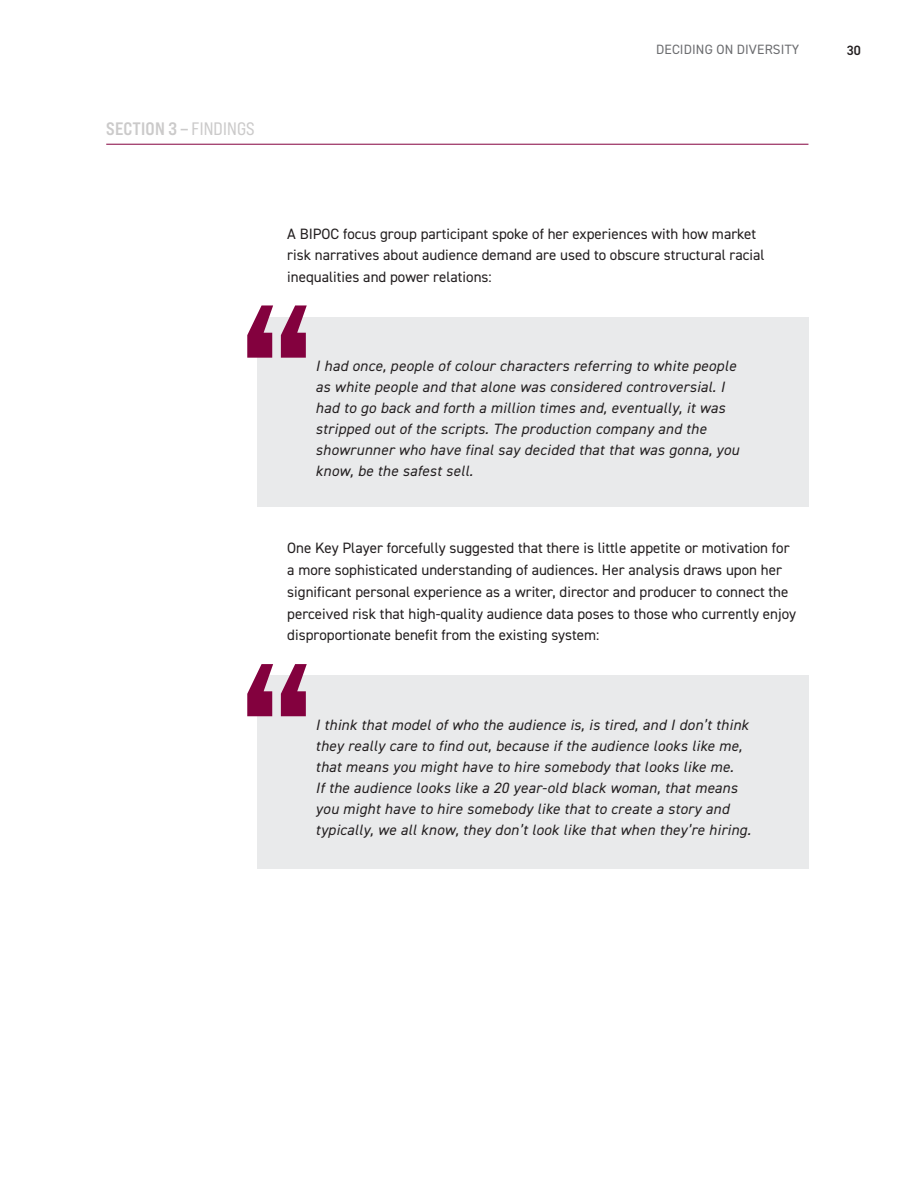
<style>
.page{position:relative;width:915px;height:1191px;background:#fff}
.page>*{position:absolute;margin:0;border:0;box-sizing:border-box;transform-origin:0 0}
.page_head{font:18px "Bebas Neue Pro Exp Bd";letter-spacing:.01em;color:#cbcaca}
.interview_text{font:italic 15px/21px "DIN2014";letter-spacing:.02em;color:#231f20}
.body_text{font:15px/21.8px "DIN2014";color:#231f20}
.t1{font:13.5px "DIN2014";letter-spacing:.01em;color:#6c6d70}
.t2{font:600 13.5px "DIN2014";color:#231f20}
.s1{font-family:"Bebas Neue Pro Exp Rg"}
</style>
<div class="page">
<div style="left:257px;top:676px;width:551px;height:192px;background:#e9eaeb"></div>
<svg style="left:247px;top:664px;width:59px;height:52px"></svg>
<div style="left:257px;top:317px;width:551px;height:189px;background:#e9eaeb"></div>
<svg style="left:247px;top:305px;width:59px;height:53px"></svg>
<hr style="left:106px;top:144px;width:702px;height:1px;background:#83013e">
<p class="page_head" style="left:106px;top:118px;width:150px">SECTION 3 – <span class="s1">FINDINGS</span></p>
<p class="t1" style="left:656px;top:41px;width:144px">DECIDING ON DIVERSITY</p>
<p class="t2" style="left:846px;top:41px;width:16px">30</p>
<p class="body_text" style="left:287px;top:222px;width:478px">A BIPOC focus group participant spoke of her experiences with how market risk narratives about audience demand are used to obscure structural racial inequalities and power relations:</p>
<p class="interview_text" style="left:315px;top:355px;width:425px">I had once, people of colour characters referring to white people as white people and that alone was considered controversial. I had to go back and forth a million times and, eventually, it was stripped out of the scripts. The production company and the showrunner who have final say decided that that was gonna, you know, be the safest sell.</p>
<p class="body_text" style="left:287px;top:537px;width:510px">One Key Player forcefully suggested that there is little appetite or motivation for a more sophisticated understanding of audiences. Her analysis draws upon her significant personal experience as a writer, director and producer to connect the perceived risk that high-quality audience data poses to those who currently enjoy disproportionate benefit from the existing system:</p>
<p class="interview_text" style="left:315px;top:714px;width:436px">I think that model of who the audience is, is tired, and I don’t think they really care to find out, because if the audience looks like me, that means you might have to hire somebody that looks like me.<br>If the audience looks like a 20 year-old black woman, that means you might have to hire somebody like that to create a story and typically, we all know, they don’t look like that when they’re hiring.</p>
</div>
